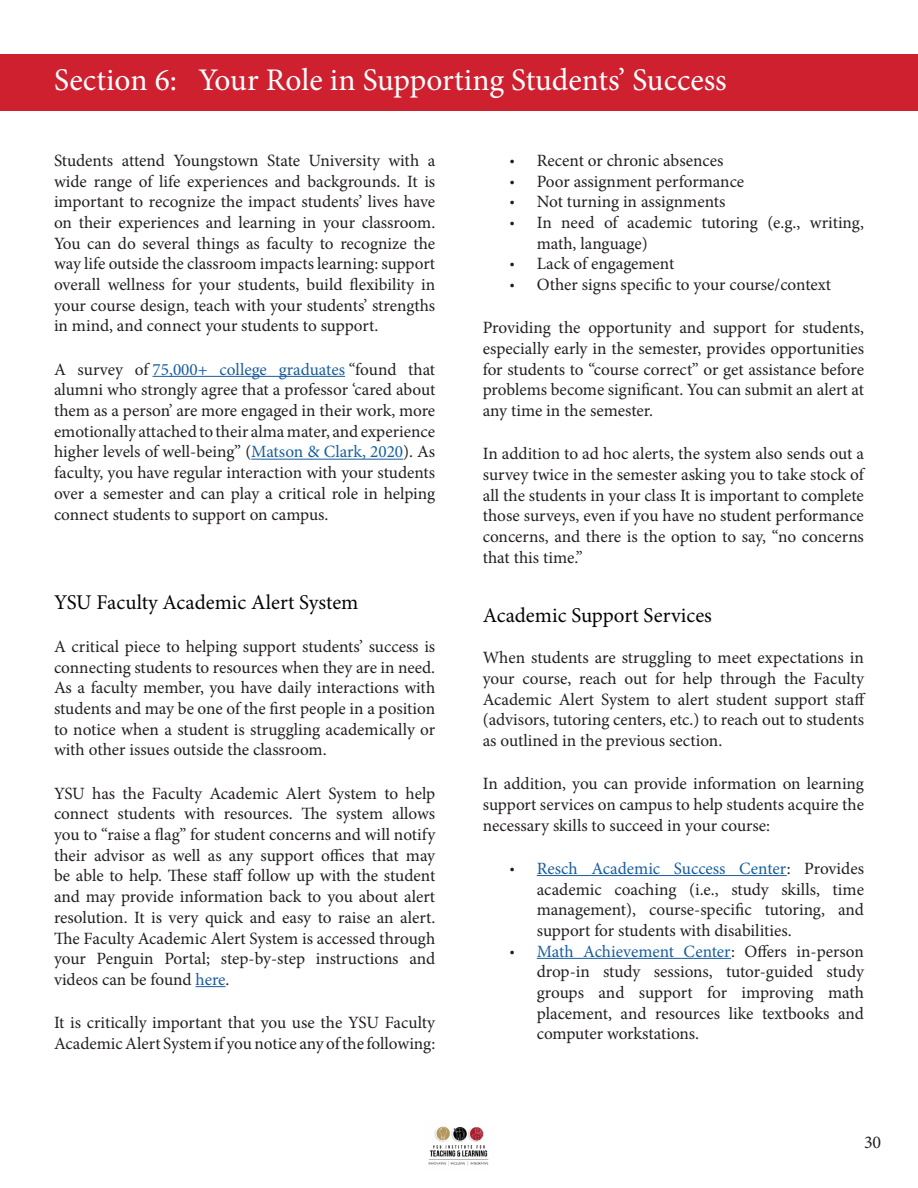
<style>
.page{position:relative;width:918px;height:1188px;background:#fff}
.page>*{position:absolute;margin:0;border:0;box-sizing:border-box;transform-origin:0 0}
.t1{font:31.5px "Minion Pro";color:#fff}
.t2{font:21px "Minion Pro";color:#040503}
.t3{font:18px "Minion Pro";color:#231f20}
.t4{font:17.25px/20.7px "Minion Pro";color:#231f20;text-align:justify}
.s1{color:#175d9e}
.s2{font-family:"Myriad Pro"}
</style>
<div class="page">
<div style="left:0;top:54px;width:918px;height:56px;background:#cf2030"></div>
<img style="left:428px;top:1126px;width:61px;height:40px">
<hr style="left:153px;top:376px;width:192px;height:1px;background:#175d9e">
<hr style="left:251px;top:459px;width:152px;height:1px;background:#175d9e">
<svg style="left:196px;top:986px;width:29px;height:1px"></svg>
<hr style="left:537px;top:875px;width:250px;height:1px;background:#175d9e">
<hr style="left:537px;top:958px;width:194px;height:1px;background:#175d9e">
<p class="t1" style="left:54px;top:59px;width:674px">Section 6: Your Role in Supporting Students’ Success</p>
<p class="t4" style="left:54px;top:150px;width:383px">Students attend Youngstown State University with a wide range of life experiences and backgrounds. It is important to recognize the impact students’ lives have on their experiences and learning in your classroom.<br>You can do several things as faculty to recognize the way life outside the classroom impacts learning: support overall wellness for your students, build flexibility in your course design, teach with your students’ strengths in mind, and connect your students to support.</p>
<p class="t4" style="left:54px;top:359px;width:383px">A survey of <span class="s1">75,000+ college graduates</span> “found that alumni who strongly agree that a professor ‘cared about them as a person’ are more engaged in their work, more emotionally attached to their alma mater, and experience higher levels of well-being” (<span class="s1">Matson &amp; Clark, 2020</span>). As faculty, you have regular interaction with your students over a semester and can play a critical role in helping connect students to support on campus.</p>
<p class="t2" style="left:54px;top:588px;width:306px">YSU Faculty Academic Alert System</p>
<p class="t4" style="left:54px;top:636px;width:383px">A critical piece to helping support students’ success is connecting students to resources when they are in need.<br>As a faculty member, you have daily interactions with students and may be one of the first people in a position to notice when a student is struggling academically or with other issues outside the classroom.</p>
<p class="t4" style="left:54px;top:783px;width:383px">YSU has the Faculty Academic Alert System to help connect students with resources. The system allows you to “raise a flag” for student concerns and will notify their advisor as well as any support offices that may be able to help. These staff follow up with the student and may provide information back to you about alert resolution. It is very quick and easy to raise an alert.<br>The Faculty Academic Alert System is accessed through your Penguin Portal; step-by-step instructions and videos can be found <span class="s1">here</span>.</p>
<p class="t4" style="left:54px;top:1012px;width:383px">It is critically important that you use the YSU Faculty<br>Academic Alert System if you notice any of the following:</p>
<p class="t4" style="left:510px;top:150px;width:215px"><span class="s2">•</span> Recent or chronic absences</p>
<p class="t4" style="left:510px;top:171px;width:236px"><span class="s2">•</span> Poor assignment performance</p>
<p class="t4" style="left:510px;top:191px;width:217px"><span class="s2">•</span> Not turning in assignments</p>
<p class="t4" style="left:537px;top:212px;width:329px;text-indent:-27px"><span class="s2">•</span> In need of academic tutoring (e.g., writing, math, language)</p>
<p class="t4" style="left:510px;top:254px;width:166px"><span class="s2">•</span> Lack of engagement</p>
<p class="t4" style="left:510px;top:274px;width:323px"><span class="s2">•</span> Other signs specific to your course/context</p>
<p class="t4" style="left:483px;top:317px;width:383px">Providing the opportunity and support for students, especially early in the semester, provides opportunities for students to “course correct” or get assistance before problems become significant. You can submit an alert at any time in the semester.</p>
<p class="t4" style="left:483px;top:443px;width:383px">In addition to ad hoc alerts, the system also sends out a survey twice in the semester asking you to take stock of all the students in your class It is important to complete those surveys, even if you have no student performance concerns, and there is the option to say, “no concerns that this time.”</p>
<p class="t2" style="left:483px;top:601px;width:231px">Academic Support Services</p>
<p class="t4" style="left:483px;top:647px;width:384px">When students are struggling to meet expectations in your course, reach out for help through the Faculty Academic Alert System to alert student support staff (advisors, tutoring centers, etc.) to reach out to students as outlined in the previous section.</p>
<p class="t4" style="left:483px;top:773px;width:383px">In addition, you can provide information on learning support services on campus to help students acquire the necessary skills to succeed in your course:</p>
<p class="t4" style="left:537px;top:858px;width:329px;text-indent:-27px"><span class="s2">•</span> <span class="s1">Resch Academic Success Center</span>: Provides academic coaching (i.e., study skills, time management), course-specific tutoring, and support for students with disabilities.</p>
<p class="t4" style="left:537px;top:941px;width:329px;text-indent:-27px"><span class="s2">•</span> <span class="s1">Math Achievement Center</span>: Offers in-person drop-in study sessions, tutor-guided study groups and support for improving math placement, and resources like textbooks and computer workstations.</p>
<p class="t3" style="left:864px;top:1130px;width:19px">30</p>
</div>
